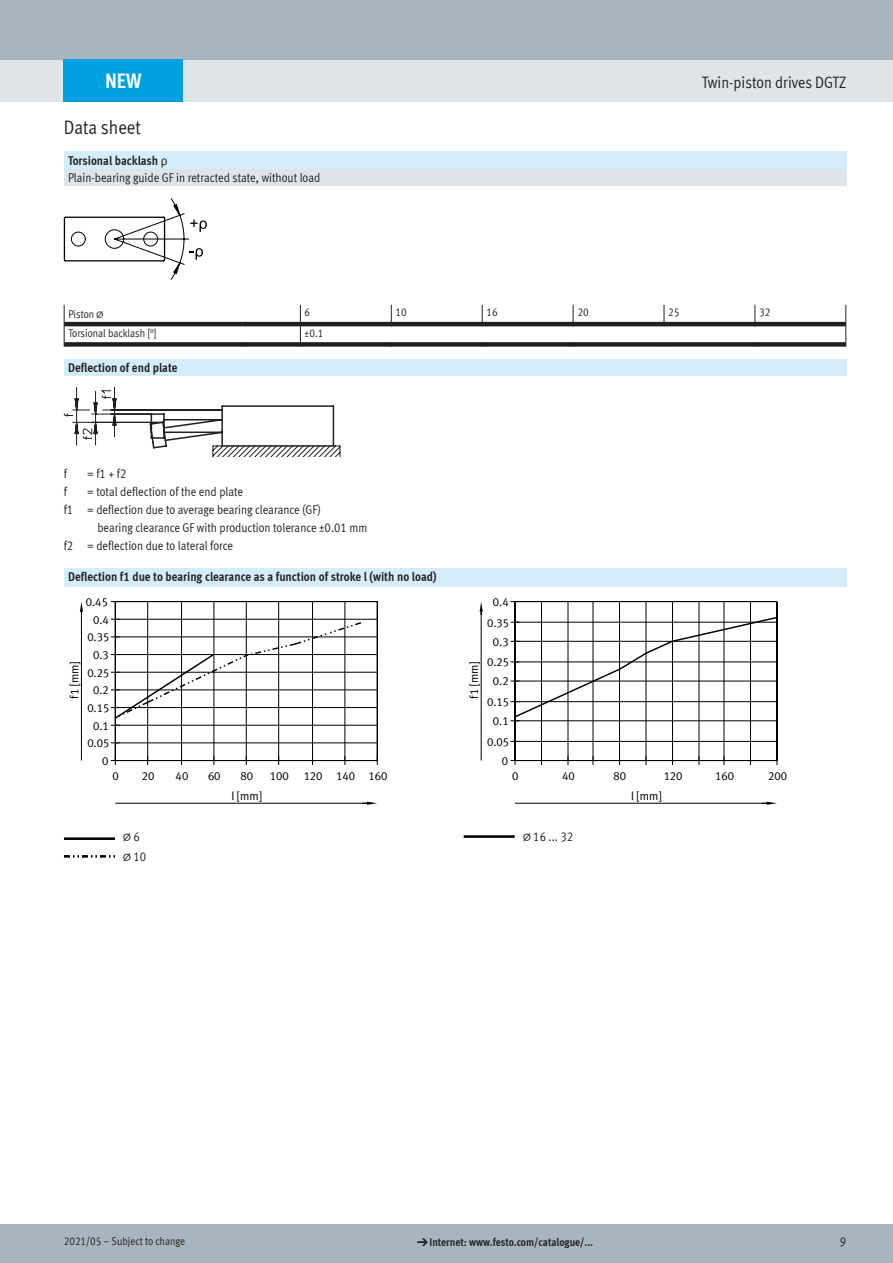
<style>
.page{position:relative;width:893px;height:1263px;background:#fff}
.page>*{position:absolute;margin:0;border:0;box-sizing:border-box;transform-origin:0 0}
.t1{font:700 21px "Meta Cond LF";color:#fff}
.t2{font:19.5px "Meta Cond LF";color:#231f20}
.t3{font:16.5px "Meta Cond LF";color:#231f20}
.t4{font:12.75px/16.8px "Meta Cond LF";color:#231f20}
.t5{font:700 12.75px "Meta Cond LF";color:#231f20}
.t6{font:12.75px "Meto Pict 182";color:#231f20}
.t7{font:11.7px "Meta Plus LF";color:#000}
.t8{font:11.25px "Meta Cond LF";color:#231f20}
.t9{font:700 11.25px "Meta Cond LF";color:#231f20}
.s1{font-weight:700}
.s2{font-family:"Meta Sond"}
.s3{font-family:"Meto Pict 182"}
.s4{font-family:"Meta Cond LF"}
.s5{font-family:"Meto Pict 182";font-weight:400}
</style>
<div class="page">
<div style="left:0;top:1225px;width:893px;height:38px;background:#a7b6be"></div>
<div style="left:0;top:60px;width:893px;height:42px;background:#dfe4e8"></div>
<div style="left:0;top:0;width:893px;height:60px;background:#a7b6be"></div>
<div style="left:64px;top:151px;width:782px;height:19px;background:#d4edfa"></div>
<div style="left:64px;top:170px;width:782px;height:16px;background:#dfe4e8"></div>
<svg style="left:64px;top:198px;width:143px;height:82px"></svg>
<svg style="left:64px;top:305px;width:782px;height:42px"></svg>
<div style="left:64px;top:359px;width:782px;height:17px;background:#d4edfa"></div>
<svg style="left:64px;top:387px;width:276px;height:70px"></svg>
<div style="left:64px;top:568px;width:782px;height:18px;background:#d4edfa"></div>
<hr style="left:115px;top:803px;width:252px;height:1px;background:#000">
<svg style="left:363px;top:802px;width:14px;height:3px"></svg>
<hr style="left:81px;top:612px;width:1px;height:148px;background:#000">
<svg style="left:80px;top:602px;width:3px;height:13px"></svg>
<hr style="left:115px;top:601px;width:1px;height:159px;background:#000">
<hr style="left:147px;top:601px;width:1px;height:159px;background:#000">
<hr style="left:181px;top:601px;width:1px;height:159px;background:#000">
<hr style="left:214px;top:601px;width:1px;height:159px;background:#000">
<hr style="left:246px;top:601px;width:1px;height:159px;background:#000">
<hr style="left:278px;top:601px;width:1px;height:159px;background:#000">
<hr style="left:312px;top:601px;width:1px;height:159px;background:#000">
<hr style="left:345px;top:601px;width:1px;height:159px;background:#000">
<hr style="left:377px;top:601px;width:1px;height:159px;background:#000">
<hr style="left:115px;top:760px;width:262px;height:1px;background:#000">
<hr style="left:115px;top:743px;width:262px;height:1px;background:#000">
<hr style="left:115px;top:725px;width:262px;height:1px;background:#000">
<hr style="left:115px;top:707px;width:262px;height:1px;background:#000">
<hr style="left:115px;top:690px;width:262px;height:1px;background:#000">
<hr style="left:115px;top:672px;width:262px;height:1px;background:#000">
<hr style="left:115px;top:654px;width:262px;height:1px;background:#000">
<hr style="left:115px;top:637px;width:262px;height:1px;background:#000">
<hr style="left:115px;top:619px;width:262px;height:1px;background:#000">
<hr style="left:115px;top:601px;width:262px;height:1px;background:#000">
<svg style="left:111px;top:756px;width:9px;height:9px"></svg>
<svg style="left:111px;top:619px;width:252px;height:107px"></svg>
<hr style="left:515px;top:803px;width:252px;height:1px;background:#000">
<svg style="left:762px;top:802px;width:15px;height:3px"></svg>
<hr style="left:481px;top:612px;width:1px;height:148px;background:#000">
<svg style="left:480px;top:602px;width:3px;height:13px"></svg>
<hr style="left:515px;top:601px;width:1px;height:159px;background:#000">
<hr style="left:568px;top:601px;width:1px;height:159px;background:#000">
<hr style="left:619px;top:601px;width:1px;height:159px;background:#000">
<hr style="left:672px;top:601px;width:1px;height:159px;background:#000">
<hr style="left:724px;top:601px;width:1px;height:159px;background:#000">
<hr style="left:777px;top:601px;width:1px;height:159px;background:#000">
<hr style="left:541px;top:601px;width:1px;height:159px;background:#000">
<hr style="left:593px;top:601px;width:1px;height:159px;background:#000">
<hr style="left:646px;top:601px;width:1px;height:159px;background:#000">
<hr style="left:699px;top:601px;width:1px;height:159px;background:#000">
<hr style="left:750px;top:601px;width:1px;height:159px;background:#000">
<hr style="left:515px;top:760px;width:262px;height:1px;background:#000">
<hr style="left:515px;top:741px;width:262px;height:1px;background:#000">
<hr style="left:515px;top:601px;width:262px;height:1px;background:#000">
<svg style="left:511px;top:756px;width:8px;height:9px"></svg>
<svg style="left:511px;top:616px;width:266px;height:105px"></svg>
<hr style="left:64px;top:837px;width:51px;height:3px;background:#000">
<svg style="left:64px;top:855px;width:51px;height:3px"></svg>
<hr style="left:464px;top:835px;width:51px;height:3px;background:#000">
<div style="left:64px;top:60px;width:119px;height:42px;background:#00a1e3"></div>
<h1 class="t1" style="left:105px;top:67px;width:38px">NEW</h1>
<h2 class="t2" style="left:64px;top:116px;width:79px">Data sheet</h2>
<p class="t4" style="left:68px;top:152px;width:254px"><span class="s1">Torsional backlash</span> <span class="s2">ñ<br></span>Plain-bearing guide GF in retracted state, without load</p>
<p class="t3" style="left:702px;top:72px;width:146px">Twin-piston drives DGTZ</p>
<p class="t8" style="left:68px;top:307px;width:36px">Piston <span class="s3">@</span></p>
<p class="t8" style="left:305px;top:306px;width:7px">6</p>
<p class="t8" style="left:396px;top:306px;width:13px">10</p>
<p class="t8" style="left:486px;top:306px;width:13px">16</p>
<p class="t8" style="left:577px;top:306px;width:13px">20</p>
<p class="t8" style="left:668px;top:306px;width:13px">25</p>
<p class="t8" style="left:759px;top:306px;width:13px">32</p>
<p class="t8" style="left:68px;top:327px;width:90px">Torsional backlash [°]</p>
<p class="t8" style="left:305px;top:327px;width:20px">±0.1</p>
<p class="t5" style="left:68px;top:359px;width:111px">Deflection of end plate</p>
<p class="t4" style="left:64px;top:464px;width:5px">f</p>
<p class="t4" style="left:87px;top:464px;width:41px">= f1 + f2</p>
<p class="t4" style="left:64px;top:482px;width:5px">f</p>
<p class="t4" style="left:87px;top:482px;width:157px">= total deflection of the end plate</p>
<p class="t4" style="left:64px;top:500px;width:258px">f1 = deflection due to average bearing clearance (GF)</p>
<p class="t4" style="left:97px;top:518px;width:271px">bearing clearance GF with production tolerance ±0.01 mm</p>
<p class="t4" style="left:64px;top:536px;width:171px">f2 = deflection due to lateral force</p>
<p class="t5" style="left:68px;top:568px;width:370px">Deflection f1 due to bearing clearance as a function of stroke l (with no load)</p>
<p class="t7" style="left:86px;top:597px;width:24px">0.45</p>
<p class="t7" style="left:493px;top:597px;width:17px">0.4</p>
<p class="t7" style="left:93px;top:615px;width:17px">0.4</p>
<p class="t7" style="left:487px;top:618px;width:24px">0.35</p>
<p class="t7" style="left:87px;top:633px;width:24px">0.35</p>
<p class="t7" style="left:493px;top:637px;width:17px">0.3</p>
<p class="t7" style="left:93px;top:650px;width:17px">0.3</p>
<p class="t7" style="left:70px;top:699px;width:39px;rotate:-90deg">f1 [mm]</p>
<p class="t7" style="left:87px;top:668px;width:24px">0.25</p>
<p class="t7" style="left:93px;top:686px;width:17px">0.2</p>
<p class="t7" style="left:87px;top:703px;width:24px">0.15</p>
<p class="t7" style="left:487px;top:658px;width:24px">0.25</p>
<p class="t7" style="left:470px;top:699px;width:39px;rotate:-90deg">f1 [mm]</p>
<p class="t7" style="left:493px;top:677px;width:17px">0.2</p>
<p class="t7" style="left:487px;top:697px;width:24px">0.15</p>
<p class="t7" style="left:93px;top:721px;width:17px">0.1</p>
<p class="t7" style="left:493px;top:717px;width:17px">0.1</p>
<p class="t7" style="left:87px;top:739px;width:24px">0.05</p>
<p class="t7" style="left:487px;top:737px;width:24px">0.05</p>
<p class="t7" style="left:102px;top:756px;width:8px">0</p>
<p class="t7" style="left:502px;top:756px;width:8px">0</p>
<p class="t7" style="left:112px;top:771px;width:8px">0</p>
<p class="t7" style="left:142px;top:771px;width:14px">20</p>
<p class="t7" style="left:176px;top:771px;width:14px">40</p>
<p class="t7" style="left:208px;top:771px;width:14px">60</p>
<p class="t7" style="left:240px;top:771px;width:14px">80</p>
<p class="t7" style="left:270px;top:771px;width:20px">100</p>
<p class="t7" style="left:304px;top:771px;width:85px">120 140 160</p>
<p class="t7" style="left:512px;top:771px;width:8px">0</p>
<p class="t7" style="left:562px;top:771px;width:14px">40</p>
<p class="t7" style="left:614px;top:771px;width:14px">80</p>
<p class="t7" style="left:664px;top:771px;width:20px">120</p>
<p class="t7" style="left:715px;top:771px;width:20px">160</p>
<p class="t7" style="left:768px;top:771px;width:20px">200</p>
<p class="t7" style="left:232px;top:792px;width:32px">l [mm]</p>
<p class="t7" style="left:631px;top:792px;width:32px">l [mm]</p>
<p class="t6" style="left:123px;top:829px;width:18px">@ <span class="s4">6</span></p>
<p class="t4" style="left:123px;top:848px;width:25px"><span class="s3">@</span> 10</p>
<p class="t4" style="left:523px;top:828px;width:52px"><span class="s3">@</span> 16 ... 32</p>
<p class="t8" style="left:64px;top:1234px;width:123px">2021/05 – Subject to change</p>
<p class="t9" style="left:417px;top:1235px;width:178px"><span class="s5">d</span>Internet: www.festo.com/catalogue/...</p>
<p class="t4" style="left:840px;top:1233px;width:8px">9</p>
</div>
